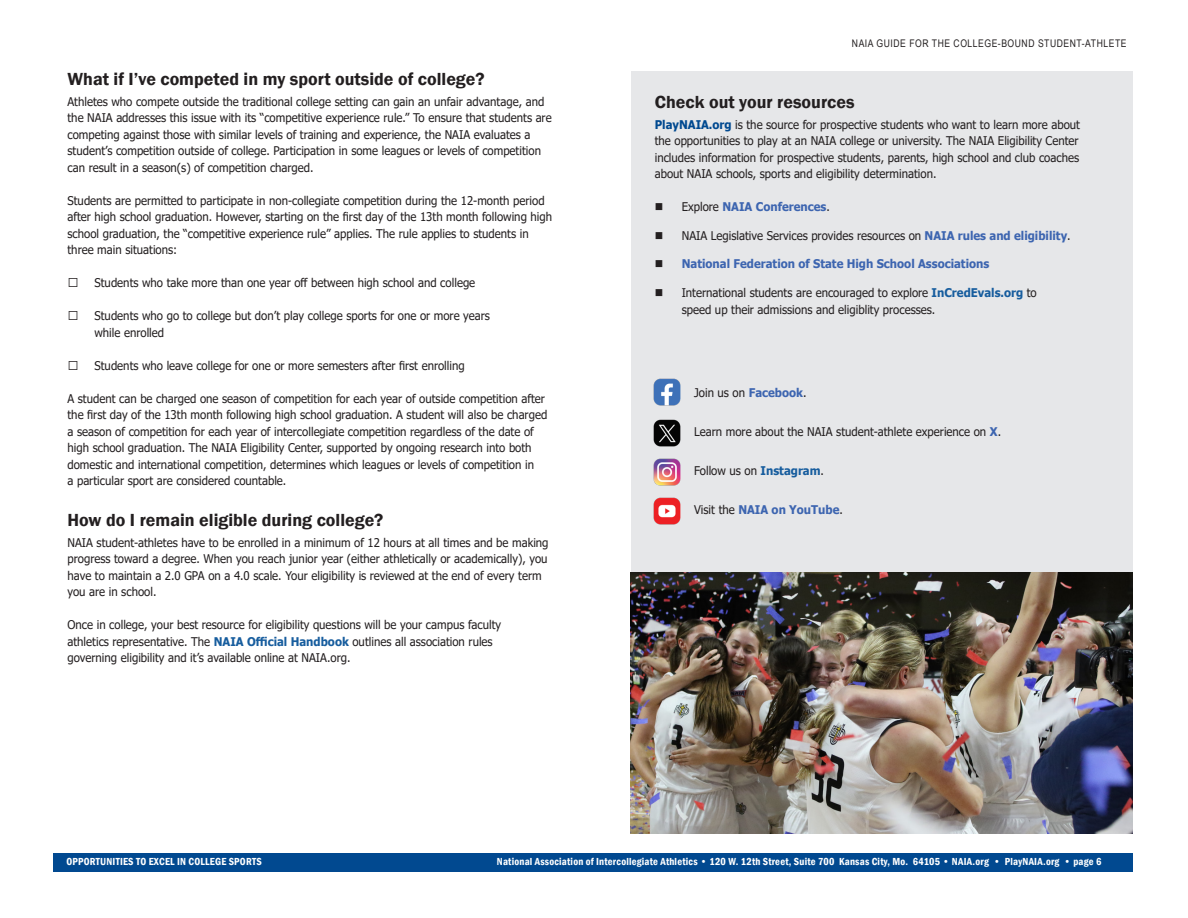
<style>
.page{position:relative;width:1188px;height:918px;background:#fff}
.page>*{position:absolute;margin:0;border:0;box-sizing:border-box;transform-origin:0 0}
.Headline{font:600 18px "Franklin Gothic";color:#231f20}
.Paragraph_Body_Tahoma{font:12px/16.5px "Tahoma";color:#231f20;scale:.95 1}
.Paragraph_Body_Tahoma-2{font:700 12px "Tahoma";color:#3d65b0;scale:.95 1}
.t1{font:600 condensed 10.5px "Franklin Gothic";letter-spacing:.02em;color:#fff}
.t2{font:10.5px "Arial Narrow";letter-spacing:.05em;color:#231f20}
.s1{font-weight:700;color:#175d9e}
.s2{font-weight:700;color:#004990}
.s3{color:#231f20}
.s4{font-weight:400;color:#231f20}
.s5{font-weight:700;color:#3d65b0}
</style>
<div class="page">
<div style="left:53px;top:854px;width:1080px;height:18px;background:#014990"></div>
<div style="left:631px;top:71px;width:502px;height:503px;background:#e6e7e9"></div>
<img style="left:654px;top:379px;width:27px;height:27px">
<img style="left:654px;top:498px;width:27px;height:27px">
<img style="left:654px;top:419px;width:27px;height:27px">
<img style="left:631px;top:572px;width:502px;height:261px">
<img style="left:654px;top:458px;width:27px;height:27px">
<p class="Headline" style="left:68px;top:68px;width:419px">What if I’ve competed in my sport outside of college?</p>
<p class="Paragraph_Body_Tahoma" style="left:68px;top:94px;width:511px">Athletes who compete outside the traditional college setting can gain an unfair advantage, and the NAIA addresses this issue with its “competitive experience rule.” To ensure that students are competing against those with similar levels of training and experience, the NAIA evaluates a student’s competition outside of college. Participation in some leagues or levels of competition can result in a season(s) of competition charged.</p>
<p class="Paragraph_Body_Tahoma" style="left:68px;top:193px;width:512px">Students are permitted to participate in non-collegiate competition during the 12-month period after high school graduation. However, starting on the first day of the 13th month following high school graduation, the “competitive experience rule” applies. The rule applies to students in three main situations:</p>
<p class="Paragraph_Body_Tahoma" style="left:94px;top:275px;width:402px">Students who take more than one year off between high school and college</p>
<p class="Paragraph_Body_Tahoma" style="left:94px;top:308px;width:418px">Students who go to college but don’t play college sports for one or more years while enrolled</p>
<p class="Paragraph_Body_Tahoma" style="left:94px;top:358px;width:391px">Students who leave college for one or more semesters after first enrolling</p>
<p class="Paragraph_Body_Tahoma" style="left:68px;top:391px;width:507px">A student can be charged one season of competition for each year of outside competition after the first day of the 13th month following high school graduation. A student will also be charged a season of competition for each year of intercollegiate competition regardless of the date of high school graduation. The NAIA Eligibility Center, supported by ongoing research into both domestic and international competition, determines which leagues or levels of competition in<br>a particular sport are considered countable.</p>
<p class="Headline" style="left:68px;top:509px;width:318px">How do I remain eligible during college?</p>
<p class="Paragraph_Body_Tahoma" style="left:68px;top:535px;width:508px">NAIA student-athletes have to be enrolled in a minimum of 12 hours at all times and be making progress toward a degree. When you reach junior year (either athletically or academically), you have to maintain a 2.0 GPA on a 4.0 scale. Your eligibility is reviewed at the end of every term you are in school.</p>
<p class="Paragraph_Body_Tahoma" style="left:68px;top:617px;width:458px">Once in college, your best resource for eligibility questions will be your campus faculty athletics representative. The <span class="s1">NAIA Official Handbook</span> outlines all association rules governing eligibility and it’s available online at NAIA.org.</p>
<p class="t2" style="left:852px;top:35px;width:276px">NAIA GUIDE FOR THE COLLEGE-BOUND STUDENT-ATHLETE</p>
<p class="Headline" style="left:655px;top:91px;width:201px">Check out your resources</p>
<p class="Paragraph_Body_Tahoma" style="left:655px;top:117px;width:449px;text-align:justify"><span class="s2">PlayNAIA.org</span> is the source for prospective students who want to learn more about the opportunities to play at an NAIA college or university. The NAIA Eligibility Center includes information for prospective students, parents, high school and club coaches about NAIA schools, sports and eligibility determination.</p>
<p class="Paragraph_Body_Tahoma-2" style="left:655px;top:198px;width:186px"><span class="s3">■</span> <span class="s4">Explore</span> NAIA Conferences<span class="s4">.</span></p>
<p class="Paragraph_Body_Tahoma" style="left:655px;top:228px;width:439px">■ NAIA Legislative Services provides resources on <span class="s5">NAIA rules and eligibility</span>.</p>
<p class="Paragraph_Body_Tahoma-2" style="left:655px;top:256px;width:354px"><span class="s3">■</span> National Federation of State High School Associations</p>
<p class="Paragraph_Body_Tahoma" style="left:682px;top:285px;width:375px;text-indent:-27px">■ International students are encouraged to explore <span class="s1">InCredEvals.org</span> to speed up their admissions and eligiblity processes.</p>
<p class="Paragraph_Body_Tahoma" style="left:694px;top:385px;width:120px">Join us on <span class="s5">Facebook</span>.</p>
<p class="Paragraph_Body_Tahoma" style="left:694px;top:424px;width:325px">Learn more about the NAIA student-athlete experience on <span class="s5">X</span>.</p>
<p class="Paragraph_Body_Tahoma" style="left:694px;top:463px;width:138px">Follow us on <span class="s1">Instagram</span>.</p>
<p class="Paragraph_Body_Tahoma-2" style="left:694px;top:501px;width:158px"><span class="s4">Visit the</span> NAIA on YouTube<span class="s4">.</span></p>
<p class="t1" style="left:66px;top:855px;width:197px">OPPORTUNITIES TO EXCEL IN COLLEGE SPORTS</p>
<p class="t1" style="left:497px;top:855px;width:606px">National Association of Intercollegiate Athletics • 120 W. 12th Street, Suite 700 Kansas City, Mo. 64105 • NAIA.org • PlayNAIA.org • page 6</p>
</div>
